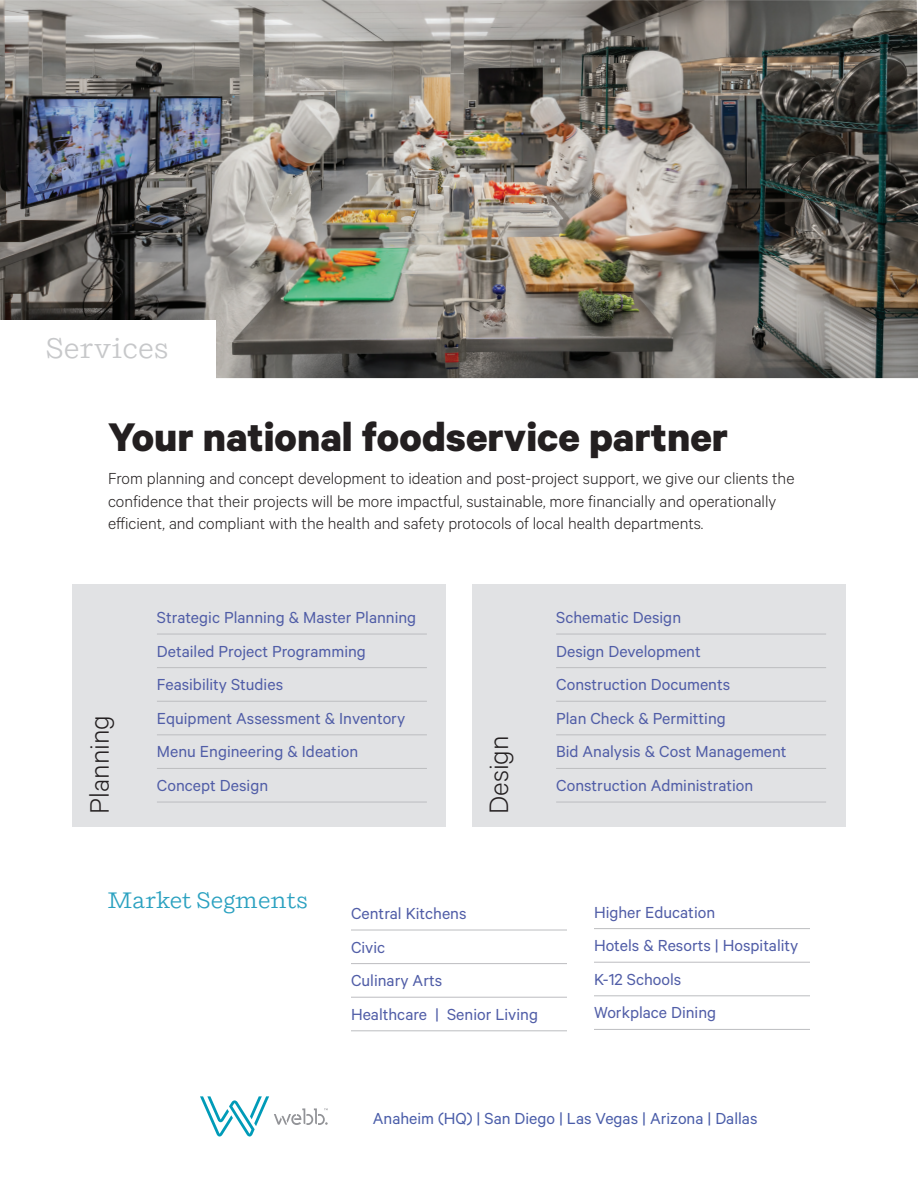
<style>
.page{position:relative;width:918px;height:1188px;background:#fff}
.page>*{position:absolute;margin:0;border:0;box-sizing:border-box;transform-origin:0 0}
.t1{font:700 45px "Calibre";color:#231f20}
.t2{font:300 30px "Calibre";color:#231f20}
.t3{font:28.5px "Shift";color:#c7c8ca}
.t4{font:22.5px "Shift";color:#2aa1c0}
.t5{font:18px/33.6px "Calibre";color:#505da7}
.t6{font:300 18px/22.5px "Calibre";color:#231f20}
.t7{font:18px "Calibre";color:#4a5da9}
</style>
<div class="page">
<hr style="left:594px;top:928px;width:216px;height:1px;background:#bcbdc0">
<hr style="left:594px;top:962px;width:216px;height:1px;background:#bcbdc0">
<hr style="left:594px;top:996px;width:216px;height:1px;background:#bcbdc0">
<hr style="left:594px;top:1029px;width:216px;height:1px;background:#bcbdc0">
<hr style="left:351px;top:930px;width:216px;height:1px;background:#bcbdc0">
<hr style="left:351px;top:963px;width:216px;height:1px;background:#bcbdc0">
<hr style="left:351px;top:997px;width:216px;height:1px;background:#bcbdc0">
<hr style="left:351px;top:1031px;width:216px;height:1px;background:#bcbdc0">
<img style="left:0;top:0;width:918px;height:378px">
<svg style="left:200px;top:1096px;width:128px;height:41px"></svg>
<div style="left:472px;top:584px;width:373px;height:243px;background:#e1e2e4"></div>
<div style="left:73px;top:584px;width:373px;height:243px;background:#e1e2e4"></div>
<hr style="left:556px;top:634px;width:270px;height:1px;background:#bcbdc0">
<hr style="left:556px;top:667px;width:270px;height:1px;background:#bcbdc0">
<hr style="left:556px;top:701px;width:270px;height:1px;background:#bcbdc0">
<hr style="left:556px;top:735px;width:270px;height:1px;background:#bcbdc0">
<hr style="left:556px;top:768px;width:270px;height:1px;background:#bcbdc0">
<hr style="left:556px;top:802px;width:270px;height:1px;background:#bcbdc0">
<hr style="left:157px;top:634px;width:270px;height:1px;background:#bcbdc0">
<hr style="left:157px;top:667px;width:270px;height:1px;background:#bcbdc0">
<hr style="left:157px;top:701px;width:270px;height:1px;background:#bcbdc0">
<hr style="left:157px;top:735px;width:270px;height:1px;background:#bcbdc0">
<hr style="left:157px;top:768px;width:270px;height:1px;background:#bcbdc0">
<hr style="left:157px;top:802px;width:270px;height:1px;background:#bcbdc0">
<div style="left:0;top:320px;width:215px;height:60px;background:#fff"></div>
<h3 class="t3" style="left:46px;top:332px;width:124px">Services</h3>
<h1 class="t1" style="left:108px;top:410px;width:622px">Your national foodservice partner</h1>
<p class="t6" style="left:108px;top:467px;width:688px">From planning and concept development to ideation and post-project support, we give our clients the confidence that their projects will be more impactful, sustainable, more financially and operationally efficient, and compliant with the health and safety protocols of local health departments.</p>
<h2 class="t2" style="left:82px;top:814px;width:100px;rotate:-90deg">Planning</h2>
<p class="t5" style="left:157px;top:600px;width:261px">Strategic Planning &amp; Master Planning<br>Detailed Project Programming<br>Feasibility Studies<br>Equipment Assessment &amp; Inventory<br>Menu Engineering &amp; Ideation<br>Concept Design</p>
<h2 class="t2" style="left:481px;top:814px;width:80px;rotate:-90deg">Design</h2>
<p class="t5" style="left:556px;top:600px;width:232px">Schematic Design<br>Design Development<br>Construction Documents<br>Plan Check &amp; Permitting<br>Bid Analysis &amp; Cost Management<br>Construction Administration</p>
<p class="t4" style="left:107px;top:887px;width:202px">Market Segments</p>
<p class="t5" style="left:351px;top:896px;width:189px">Central Kitchens<br>Civic<br>Culinary Arts<br>Healthcare | Senior Living</p>
<p class="t5" style="left:594px;top:895px;width:206px">Higher Education<br>Hotels &amp; Resorts | Hospitality<br>K-12 Schools<br>Workplace Dining</p>
<p class="t7" style="left:373px;top:1108px;width:386px">Anaheim (HQ) | San Diego | Las Vegas | Arizona | Dallas</p>
</div>
